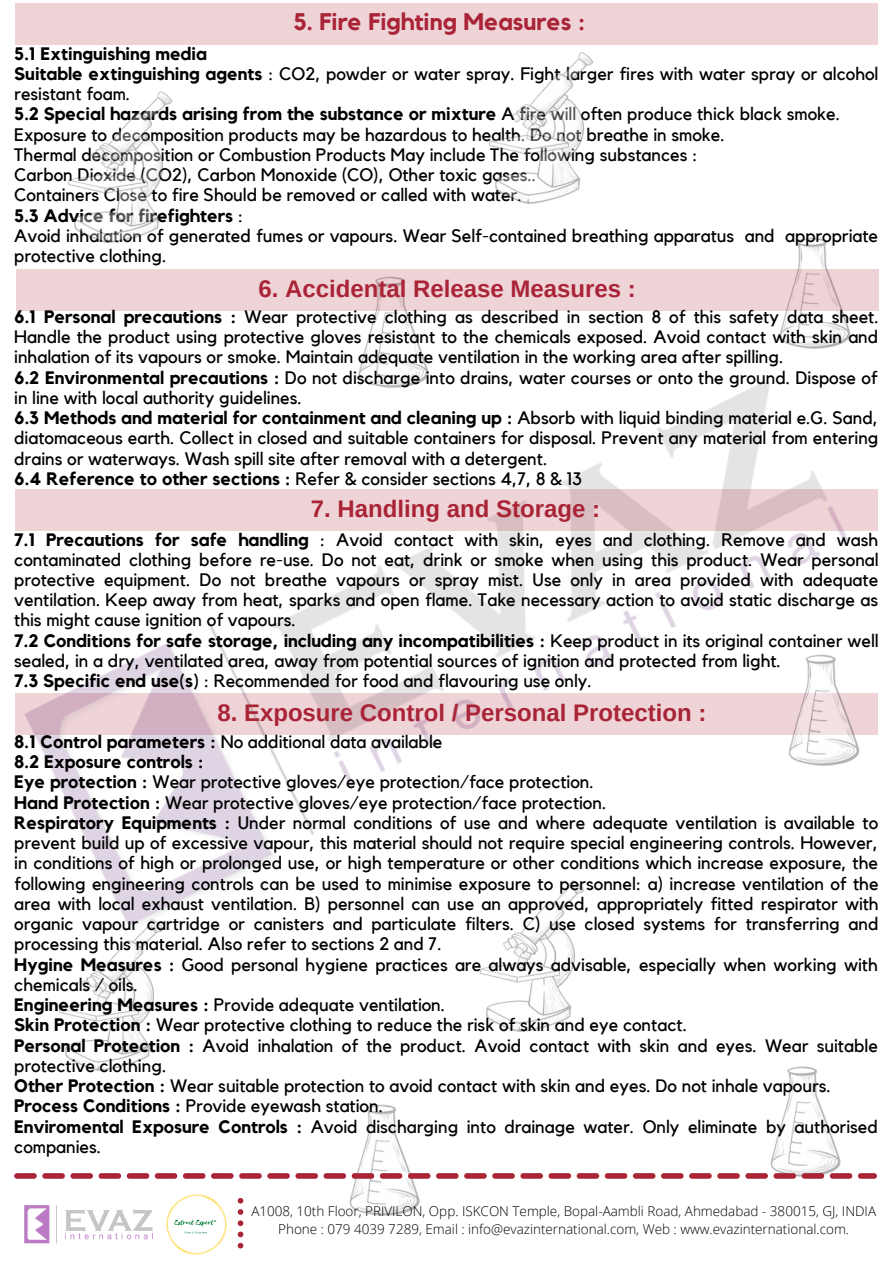
<style>
.page{position:relative;width:893px;height:1264px;background:#fff}
.page>*{position:absolute;margin:0;border:0;box-sizing:border-box;transform-origin:0 0}
.t1{font:700 24px "Arimo";color:#aa2437}
.t2{font:700 24px "Kollektif";color:#aa2437}
.t3{font:18px/20.2px "Kollektif";color:#000}
.t4{font:700 18px "Kollektif";color:#000}
.t5{font:300 13.5px "Open Sans";color:#000}
.s1{font-weight:700}
.s2{font-weight:400}
</style>
<div class="page">
<div style="left:15px;top:4px;width:862px;height:41px;background:#eed3d7"></div>
<img style="left:747px;top:1066px;width:105px;height:113px">
<img style="left:326px;top:1104px;width:104px;height:112px">
<img style="left:486px;top:992px;width:86px;height:40px">
<img style="left:796px;top:237px;width:31px;height:32px">
<img style="left:15px;top:269px;width:864px;height:723px">
<img style="left:34px;top:890px;width:145px;height:181px">
<img style="left:335px;top:310px;width:111px;height:95px">
<img style="left:24px;top:1205px;width:129px;height:37px">
<svg style="left:238px;top:1198px;width:5px;height:50px"></svg>
<svg style="left:14px;top:1173px;width:862px;height:5px"></svg>
<img style="left:166px;top:1194px;width:61px;height:60px">
<img style="left:489px;top:52px;width:105px;height:152px">
<img style="left:68px;top:91px;width:105px;height:152px">
<img style="left:765px;top:626px;width:112px;height:157px">
<div style="left:16px;top:269px;width:862px;height:41px;background:#eed3d7"></div>
<svg style="left:15px;top:489px;width:862px;height:41px;background:#eacfd3"></svg>
<p class="t2" style="left:293px;top:11px;width:293px">5. Fire Fighting Measures :</p>
<p class="t4" style="left:14px;top:45px;width:194px">5.1 Extinguishing media</p>
<p class="t3" style="left:14px;top:64px;width:865px"><span class="s1">Suitable extinguishing agents</span> : CO2, powder or water spray. Fight larger fires with water spray or alcohol resistant foam.</p>
<p class="t4" style="left:14px;top:106px;width:827px">5.2 Special hazards arising from the substance or mixture <span class="s2">A fire will often produce thick black smoke.</span></p>
<p class="t3" style="left:14px;top:125px;width:712px">Exposure to decomposition products may be hazardous to health. Do not breathe in smoke.</p>
<p class="t3" style="left:14px;top:145px;width:685px">Thermal decomposition or Combustion Products May include The following substances :</p>
<p class="t3" style="left:14px;top:165px;width:523px">Carbon Dioxide (CO2), Carbon Monoxide (CO), Other toxic gases..</p>
<p class="t3" style="left:14px;top:186px;width:509px">Containers Close to fire Should be removed or called with water.</p>
<p class="t4" style="left:14px;top:207px;width:230px">5.3 Advice for firefighters <span class="s2">:</span></p>
<p class="t3" style="left:14px;top:226px;width:865px">Avoid inhalation of generated fumes or vapours. Wear Self-contained breathing apparatus and appropriate protective clothing.</p>
<p class="t1" style="left:258px;top:275px;width:379px">6. Accidental Release Measures :</p>
<p class="t3" style="left:14px;top:307px;width:865px;text-align:justify"><span class="s1">6.1 Personal precautions :</span> Wear protective clothing as described in section 8 of this safety data sheet.<br>Handle the product using protective gloves resistant to the chemicals exposed. Avoid contact with skin and inhalation of its vapours or smoke. Maintain adequate ventilation in the working area after spilling.</p>
<p class="t3" style="left:14px;top:368px;width:865px"><span class="s1">6.2 Environmental precautions :</span> Do not discharge into drains, water courses or onto the ground. Dispose of in line with local authority guidelines.</p>
<p class="t3" style="left:14px;top:408px;width:865px;text-align:justify"><span class="s1">6.3 Methods and material for containment and cleaning up :</span> Absorb with liquid binding material e.G. Sand, diatomaceous earth. Collect in closed and suitable containers for disposal. Prevent any material from entering drains or waterways. Wash spill site after removal with a detergent.</p>
<p class="t3" style="left:14px;top:469px;width:569px"><span class="s1">6.4 Reference to other sections :</span> Refer &amp; consider sections 4,7, 8 &amp; 13</p>
<p class="t1" style="left:311px;top:495px;width:291px">7. Handling and Storage :</p>
<p class="t3" style="left:14px;top:530px;width:865px;text-align:justify"><span class="s1">7.1 Precautions for safe handling</span> : Avoid contact with skin, eyes and clothing. Remove and wash contaminated clothing before re-use. Do not eat, drink or smoke when using this product. Wear personal protective equipment. Do not breathe vapours or spray mist. Use only in area provided with adequate ventilation. Keep away from heat, sparks and open flame. Take necessary action to avoid static discharge as this might cause ignition of vapours.</p>
<p class="t3" style="left:14px;top:631px;width:865px"><span class="s1">7.2 Conditions for safe storage, including any incompatibilities :</span> Keep product in its original container well sealed, in a dry, ventilated area, away from potential sources of ignition and protected from light.</p>
<p class="t3" style="left:14px;top:671px;width:579px"><span class="s1">7.3 Specific end use(s)</span> : Recommended for food and flavouring use only.</p>
<p class="t1" style="left:217px;top:699px;width:490px">8. Exposure Control / Personal Protection :</p>
<p class="t3" style="left:14px;top:732px;width:429px"><span class="s1">8.1 Control parameters :</span> No additional data available</p>
<p class="t4" style="left:14px;top:753px;width:191px">8.2 Exposure controls :</p>
<p class="t3" style="left:14px;top:772px;width:581px"><span class="s1">Eye protection :</span> Wear protective gloves/eye protection/face protection.</p>
<p class="t3" style="left:14px;top:793px;width:593px"><span class="s1">Hand Protection :</span> Wear protective gloves/eye protection/face protection.</p>
<p class="t3" style="left:14px;top:813px;width:865px;text-align:justify"><span class="s1">Respiratory Equipments :</span> Under normal conditions of use and where adequate ventilation is available to prevent build up of excessive vapour, this material should not require special engineering controls. However, in conditions of high or prolonged use, or high temperature or other conditions which increase exposure, the following engineering controls can be used to minimise exposure to personnel: a) increase ventilation of the area with local exhaust ventilation. B) personnel can use an approved, appropriately fitted respirator with organic vapour cartridge or canisters and particulate filters. C) use closed systems for transferring and processing this material. Also refer to sections 2 and 7.</p>
<p class="t3" style="left:14px;top:954px;width:865px"><span class="s1">Hygine Measures :</span> Good personal hygiene practices are always advisable, especially when working with chemicals / oils.</p>
<p class="t3" style="left:14px;top:995px;width:432px"><span class="s1">Engineering Measures :</span> Provide adequate ventilation.</p>
<p class="t3" style="left:14px;top:1015px;width:674px"><span class="s1">Skin Protection :</span> Wear protective clothing to reduce the risk of skin and eye contact.</p>
<p class="t3" style="left:14px;top:1035px;width:865px"><span class="s1">Personal Protection :</span> Avoid inhalation of the product. Avoid contact with skin and eyes. Wear suitable protective clothing.</p>
<p class="t3" style="left:14px;top:1076px;width:818px"><span class="s1">Other Protection :</span> Wear suitable protection to avoid contact with skin and eyes. Do not inhale vapours.</p>
<p class="t3" style="left:14px;top:1096px;width:370px"><span class="s1">Process Conditions :</span> Provide eyewash station.</p>
<p class="t3" style="left:14px;top:1116px;width:865px"><span class="s1">Enviromental Exposure Controls :</span> Avoid discharging into drainage water. Only eliminate by authorised companies.</p>
<p class="t5" style="left:251px;top:1201px;width:626px">A1008, 10th Floor, PRIVILON, Opp. ISKCON Temple, Bopal-Aambli Road, Ahmedabad - 380015, GJ, INDIA</p>
<p class="t5" style="left:278px;top:1219px;width:572px">Phone : 079 4039 7289, Email : info@evazinternational.com, Web : www.evazinternational.com.</p>
</div>
